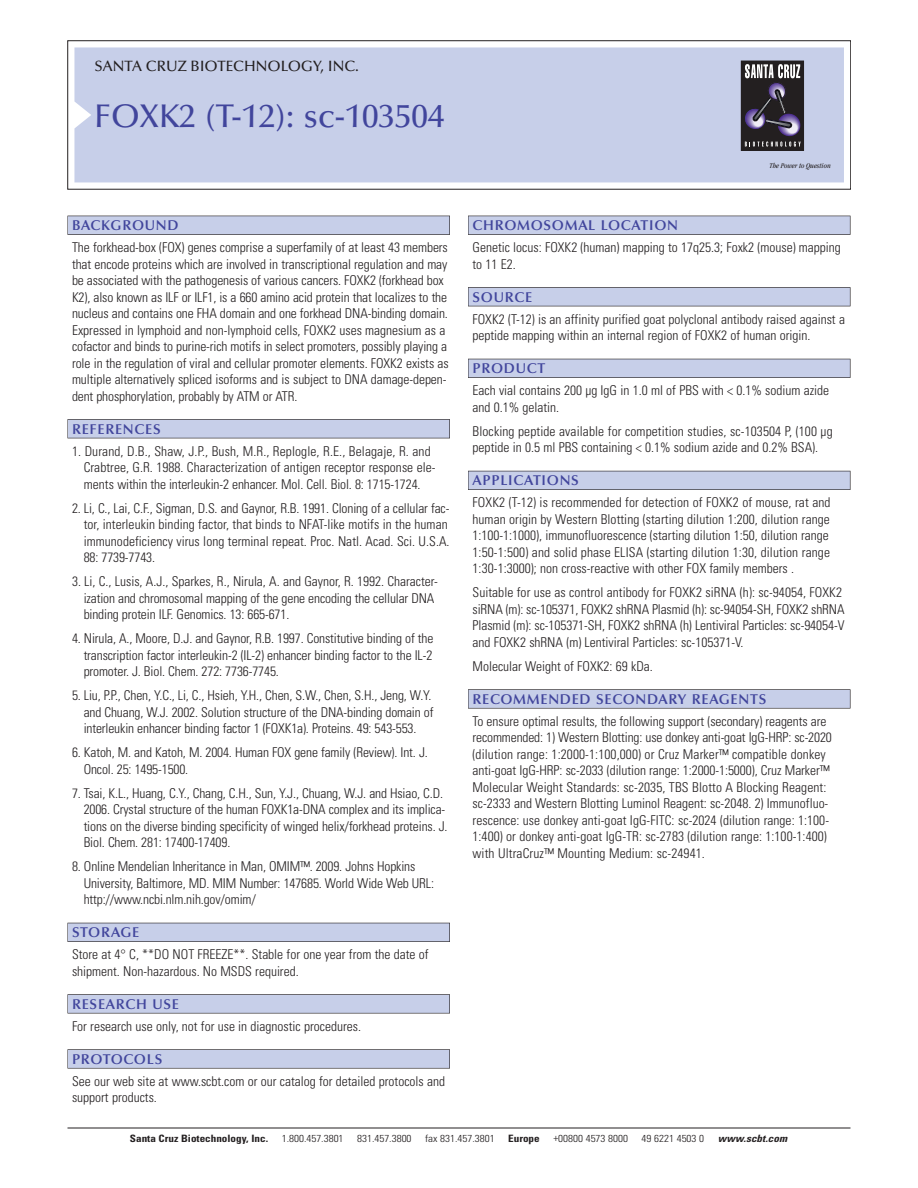
<style>
.page{position:relative;width:918px;height:1188px;background:#fff}
.page>*{position:absolute;margin:0;border:0;box-sizing:border-box;transform-origin:0 0}
.t1{font:500 33px "Optima";color:#41459c}
.t2{font:500 15px "Optima";color:#231f20}
.t3{font:600 14.25px "Optima";letter-spacing:.05em;color:#41459c}
.t4{font:300 condensed 13.5px/16.5px "Univers";letter-spacing:-.005em;color:#231f20}
.t5{font:300 condensed 10.2px "Univers";color:#231f20;scale:1.1 1}
.t6{font:700 condensed 10.2px "Univers";color:#231f20;scale:1.1 1}
.t7{font:italic 700 condensed 10.2px "Univers";color:#231f20;scale:1.1 1}
.t8{font:italic condensed 7.5px "Garamond";color:#231f20}
</style>
<div class="page">
<div style="left:74px;top:47px;width:770px;height:135px;background:#c7cfe9"></div>
<div style="left:741px;top:61px;width:62px;height:89px;background:#231f20"></div>
<div style="left:741px;top:61px;width:63px;height:90px;border:1px solid #231f20"></div>
<svg style="left:741px;top:64px;width:64px;height:83px"></svg>
<div style="left:68px;top:216px;width:382px;height:19px;background:#64636a"></div>
<div style="left:68px;top:216px;width:381px;height:18px;background:#c7cfe9"></div>
<div style="left:68px;top:419px;width:382px;height:19px;background:#64636a"></div>
<div style="left:68px;top:420px;width:381px;height:18px;background:#c7cfe9"></div>
<div style="left:68px;top:923px;width:382px;height:19px;background:#63636c"></div>
<div style="left:68px;top:923px;width:381px;height:18px;background:#c7cfe9"></div>
<div style="left:68px;top:994px;width:382px;height:19px;background:#6b696e"></div>
<div style="left:68px;top:995px;width:381px;height:18px;background:#c7cfe9"></div>
<svg style="left:68px;top:1049px;width:382px;height:20px"></svg>
<div style="left:68px;top:1050px;width:381px;height:18px;background:#c7cfe9"></div>
<div style="left:468px;top:216px;width:382px;height:19px;background:#64636a"></div>
<div style="left:468px;top:216px;width:382px;height:18px;background:#c7cfe9"></div>
<div style="left:468px;top:287px;width:382px;height:19px;background:#64636a"></div>
<div style="left:468px;top:288px;width:382px;height:18px;background:#c7cfe9"></div>
<div style="left:468px;top:359px;width:382px;height:19px;background:#63636c"></div>
<div style="left:468px;top:359px;width:382px;height:18px;background:#c7cfe9"></div>
<div style="left:468px;top:471px;width:382px;height:19px;background:#63646e"></div>
<div style="left:468px;top:471px;width:382px;height:18px;background:#c7cfe9"></div>
<svg style="left:468px;top:689px;width:382px;height:20px"></svg>
<div style="left:468px;top:690px;width:382px;height:18px;background:#c7cfe9"></div>
<hr style="left:68px;top:1128px;width:782px;height:1px;background:#231f20">
<p class="t2" style="left:94px;top:60px;width:266px">SANTA CRUZ BIOTECHNOLOGY, INC.</p>
<h1 class="t1" style="left:94px;top:102px;width:352px">FOXK2 (T-12): sc-103504</h1>
<p class="t3" style="left:72px;top:219px;width:108px">BACKGROUND</p>
<p class="t4" style="left:72px;top:240px;width:378px">The forkhead-box (FOX) genes comprise a superfamily of at least 43 members that encode proteins which are involved in transcriptional regulation and may be associated with the pathogenesis of various cancers. FOXK2 (forkhead box K2), also known as ILF or ILF1, is a 660 amino acid protein that localizes to the nucleus and contains one FHA domain and one forkhead DNA-binding domain.<br>Expressed in lymphoid and non-lymphoid cells, FOXK2 uses magnesium as a cofactor and binds to purine-rich motifs in select promoters, possibly playing a role in the regulation of viral and cellular promoter elements. FOXK2 exists as multiple alternatively spliced isoforms and is subject to DNA damage-depen&shy;dent phosphorylation, probably by ATM or ATR.</p>
<p class="t3" style="left:72px;top:423px;width:90px">REFERENCES</p>
<p class="t4" style="left:84px;top:444px;width:353px;text-indent:-12px">1. Durand, D.B., Shaw, J.P., Bush, M.R., Replogle, R.E., Belagaje, R. and<br>Crabtree, G.R. 1988. Characterization of antigen receptor response ele&shy;ments within the interleukin-2 enhancer. Mol. Cell. Biol. 8: 1715-1724.</p>
<p class="t4" style="left:84px;top:501px;width:367px;text-indent:-12px">2. Li, C., Lai, C.F., Sigman, D.S. and Gaynor, R.B. 1991. Cloning of a cellular fac&shy;tor, interleukin binding factor, that binds to NFAT-like motifs in the human immunodeficiency virus long terminal repeat. Proc. Natl. Acad. Sci. U.S.A.<br>88: 7739-7743.</p>
<p class="t4" style="left:84px;top:574px;width:356px;text-indent:-12px">3. Li, C., Lusis, A.J., Sparkes, R., Nirula, A. and Gaynor, R. 1992. Character&shy;ization and chromosomal mapping of the gene encoding the cellular DNA binding protein ILF. Genomics. 13: 665-671.</p>
<p class="t4" style="left:84px;top:631px;width:351px;text-align:justify;text-indent:-12px">4. Nirula, A., Moore, D.J. and Gaynor, R.B. 1997. Constitutive binding of the transcription factor interleukin-2 (IL-2) enhancer binding factor to the IL-2 promoter. J. Biol. Chem. 272: 7736-7745.</p>
<p class="t4" style="left:84px;top:688px;width:351px;text-indent:-12px">5. Liu, P.P., Chen, Y.C., Li, C., Hsieh, Y.H., Chen, S.W., Chen, S.H., Jeng, W.Y. and Chuang, W.J. 2002. Solution structure of the DNA-binding domain of interleukin enhancer binding factor 1 (FOXK1a). Proteins. 49: 543-553.</p>
<p class="t4" style="left:84px;top:745px;width:346px;text-indent:-12px">6. Katoh, M. and Katoh, M. 2004. Human FOX gene family (Review). Int. J.<br>Oncol. 25: 1495-1500.</p>
<p class="t4" style="left:84px;top:786px;width:365px;text-indent:-12px">7. Tsai, K.L., Huang, C.Y., Chang, C.H., Sun, Y.J., Chuang, W.J. and Hsiao, C.D.<br>2006. Crystal structure of the human FOXK1a-DNA complex and its implica&shy;tions on the diverse binding specificity of winged helix/forkhead proteins. J.<br>Biol. Chem. 281: 17400-17409.</p>
<p class="t4" style="left:84px;top:859px;width:352px;text-indent:-12px">8. Online Mendelian Inheritance in Man, OMIM™. 2009. Johns Hopkins<br>University, Baltimore, MD. MIM Number: 147685. World Wide Web URL: http://www.ncbi.nlm.nih.gov/omim/</p>
<p class="t3" style="left:72px;top:926px;width:69px">STORAGE</p>
<p class="t4" style="left:72px;top:948px;width:358px">Store at 4° C, **DO NOT FREEZE**. Stable for one year from the date of shipment. Non-hazardous. No MSDS required.</p>
<p class="t3" style="left:72px;top:998px;width:109px">RESEARCH USE</p>
<p class="t4" style="left:72px;top:1019px;width:290px">For research use only, not for use in diagnostic procedures.</p>
<p class="t3" style="left:72px;top:1053px;width:92px">PROTOCOLS</p>
<p class="t4" style="left:72px;top:1074px;width:375px">See our web site at www.scbt.com or our catalog for detailed protocols and support products.</p>
<p class="t8" style="left:769px;top:163px;width:63px">The Power to Question</p>
<p class="t3" style="left:473px;top:219px;width:207px">CHROMOSOMAL LOCATION</p>
<p class="t4" style="left:473px;top:240px;width:370px">Genetic locus: FOXK2 (human) mapping to 17q25.3; Foxk2 (mouse) mapping to 11 E2.</p>
<p class="t3" style="left:473px;top:291px;width:61px">SOURCE</p>
<p class="t4" style="left:473px;top:312px;width:374px">FOXK2 (T-12) is an affinity purified goat polyclonal antibody raised against a peptide mapping within an internal region of FOXK2 of human origin.</p>
<p class="t3" style="left:473px;top:362px;width:74px">PRODUCT</p>
<p class="t4" style="left:473px;top:384px;width:358px">Each vial contains 200 µg IgG in 1.0 ml of PBS with &lt; 0.1% sodium azide and 0.1% gelatin.</p>
<p class="t4" style="left:473px;top:424px;width:362px">Blocking peptide available for competition studies, sc-103504 P, (100 µg peptide in 0.5 ml PBS containing &lt; 0.1% sodium azide and 0.2% BSA).</p>
<p class="t3" style="left:473px;top:474px;width:108px">APPLICATIONS</p>
<p class="t4" style="left:473px;top:496px;width:360px">FOXK2 (T-12) is recommended for detection of FOXK2 of mouse, rat and human origin by Western Blotting (starting dilution 1:200, dilution range 1:100-1:1000), immunofluorescence (starting dilution 1:50, dilution range 1:50-1:500) and solid phase ELISA (starting dilution 1:30, dilution range 1:30-1:3000); non cross-reactive with other FOX family members .</p>
<p class="t4" style="left:473px;top:586px;width:374px">Suitable for use as control antibody for FOXK2 siRNA (h): sc-94054, FOXK2 siRNA (m): sc-105371, FOXK2 shRNA Plasmid (h): sc-94054-SH, FOXK2 shRNA Plasmid (m): sc-105371-SH, FOXK2 shRNA (h) Lentiviral Particles: sc-94054-V and FOXK2 shRNA (m) Lentiviral Particles: sc-105371-V.</p>
<p class="t4" style="left:473px;top:659px;width:182px">Molecular Weight of FOXK2: 69 kDa.</p>
<p class="t3" style="left:473px;top:693px;width:295px">RECOMMENDED SECONDARY REAGENTS</p>
<p class="t4" style="left:473px;top:714px;width:361px">To ensure optimal results, the following support (secondary) reagents are recommended: 1) Western Blotting: use donkey anti-goat IgG-HRP: sc-2020 (dilution range: 1:2000-1:100,000) or Cruz Marker™ compatible donkey anti-goat IgG-HRP: sc-2033 (dilution range: 1:2000-1:5000), Cruz Marker™ Molecular Weight Standards: sc-2035, TBS Blotto A Blocking Reagent: sc-2333 and Western Blotting Luminol Reagent: sc-2048. 2) Immunofluo&shy;rescence: use donkey anti-goat IgG-FITC: sc-2024 (dilution range: 1:100- 1:400) or donkey anti-goat IgG-TR: sc-2783 (dilution range: 1:100-1:400) with UltraCruz™ Mounting Medium: sc-24941.</p>
<p class="t6" style="left:130px;top:1135px;width:127px">Santa Cruz Biotechnology, Inc.</p>
<p class="t5" style="left:282px;top:1135px;width:58px">1.800.457.3801</p>
<p class="t5" style="left:357px;top:1135px;width:51px">831.457.3800</p>
<p class="t5" style="left:425px;top:1135px;width:65px">fax 831.457.3801</p>
<p class="t6" style="left:508px;top:1135px;width:30px">Europe</p>
<p class="t5" style="left:553px;top:1135px;width:69px">+00800 4573 8000</p>
<p class="t5" style="left:642px;top:1135px;width:58px">49 6221 4503 0</p>
<p class="t7" style="left:718px;top:1135px;width:67px">www.scbt.com</p>
</div>
